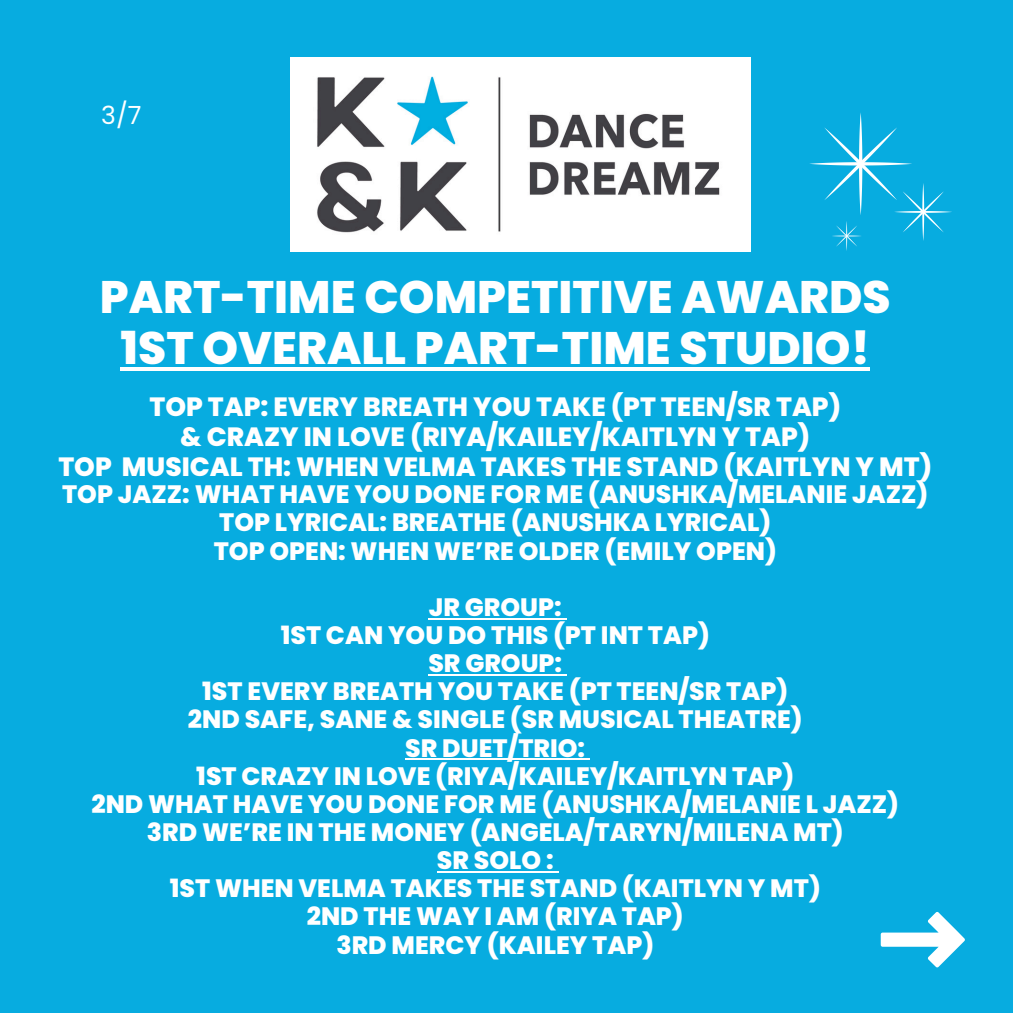
<style>
.page{position:relative;width:1013px;height:1013px;background:#fff}
.page>*{position:absolute;margin:0;border:0;box-sizing:border-box;transform-origin:0 0}
.t1{font:800 45.5px/51.5px "Poppins";color:#fff;text-align:center}
.t2{font:800 26.38px/30px "Poppins";color:#fff;text-align:center}
.t3{font:800 25.12px/28.1px "Poppins";color:#fff;text-align:center}
.t4{font:25px "Poppins";color:#fff}
</style>
<div class="page">
<div style="left:0;top:0;width:1012px;height:1012px;background:#07ace0"></div>
<svg style="left:809px;top:113px;width:143px;height:138px"></svg>
<svg style="left:880px;top:911px;width:84px;height:56px"></svg>
<img style="left:290px;top:58px;width:461px;height:193px">
<hr style="left:121px;top:367px;width:749px;height:4px;background:#fff">
<hr style="left:429px;top:617px;width:132px;height:2px;background:#fff">
<hr style="left:428px;top:674px;width:134px;height:2px;background:#fff">
<hr style="left:405px;top:758px;width:180px;height:2px;background:#fff">
<hr style="left:437px;top:871px;width:116px;height:1px;background:#fff">
<p class="t4" style="left:101px;top:98px;width:42px">3/7</p>
<p class="t1" style="left:100px;top:271px;width:792px">PART-TIME COMPETITIVE AWARDS<br>1ST OVERALL PART-TIME STUDIO!</p>
<h1 class="t2" style="left:58px;top:392px;width:875px">TOP TAP: EVERY BREATH YOU TAKE (PT TEEN/SR TAP)<br>&amp; CRAZY IN LOVE (RIYA/KAILEY/KAITLYN Y TAP)<br>TOP MUSICAL TH: WHEN VELMA TAKES THE STAND (KAITLYN Y MT)</h1>
<h1 class="t3" style="left:62px;top:480px;width:867px">TOP JAZZ: WHAT HAVE YOU DONE FOR ME (ANUSHKA/MELANIE JAZZ)<br>TOP LYRICAL: BREATHE (ANUSHKA LYRICAL)<br>TOP OPEN: WHEN WE’RE OLDER (EMILY OPEN)</h1>
<h2 class="t3" style="left:91px;top:593px;width:809px">JR GROUP:<br>1ST CAN YOU DO THIS (PT INT TAP)<br>SR GROUP:<br>1ST EVERY BREATH YOU TAKE (PT TEEN/SR TAP)<br>2ND SAFE, SANE &amp; SINGLE (SR MUSICAL THEATRE)<br>SR DUET/TRIO:<br>1ST CRAZY IN LOVE (RIYA/KAILEY/KAITLYN TAP)<br>2ND WHAT HAVE YOU DONE FOR ME (ANUSHKA/MELANIE L JAZZ)<br>3RD WE’RE IN THE MONEY (ANGELA/TARYN/MILENA MT)<br>SR SOLO :<br>1ST WHEN VELMA TAKES THE STAND (KAITLYN Y MT)<br>2ND THE WAY I AM (RIYA TAP)<br>3RD MERCY (KAILEY TAP)</h2>
</div>
